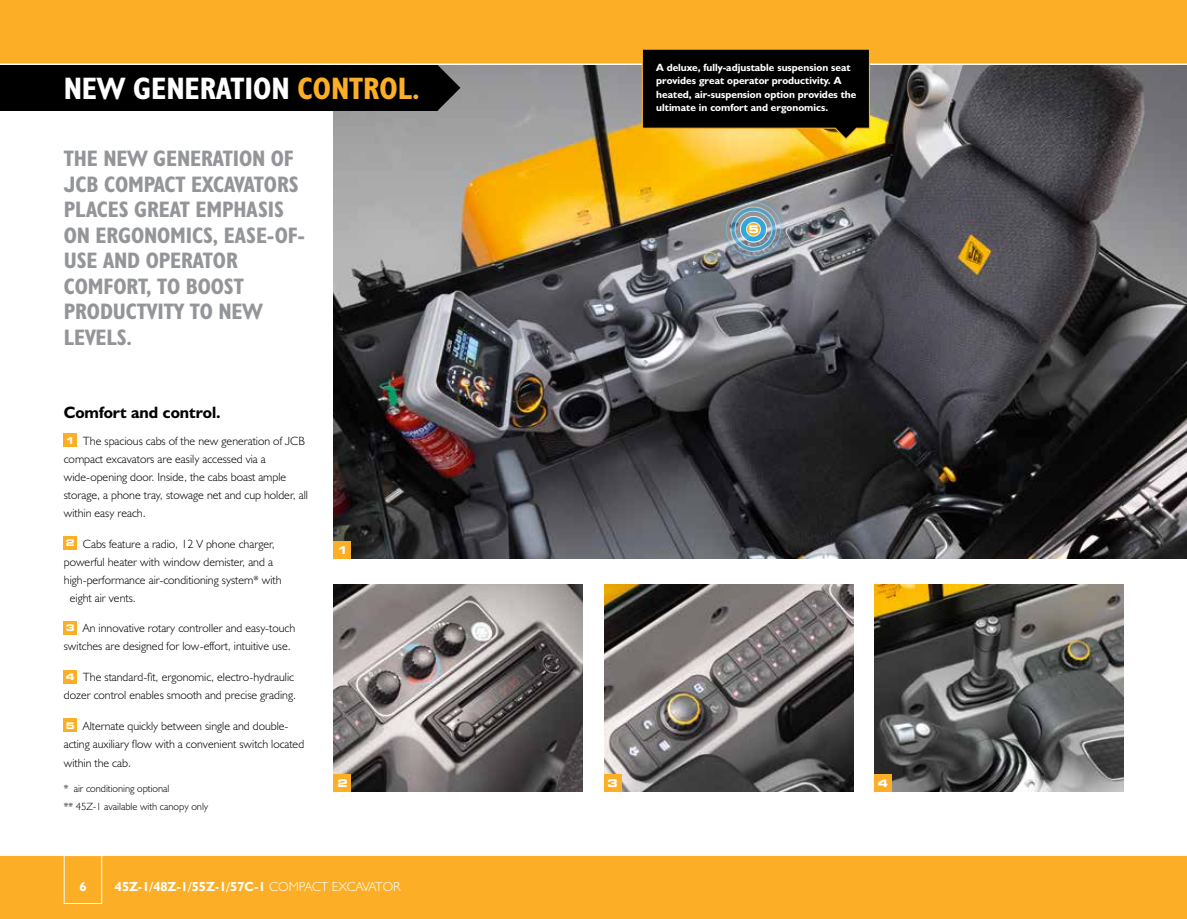
<style>
.page{position:relative;width:1187px;height:919px;background:#fff}
.page>*{position:absolute;margin:0;border:0;box-sizing:border-box;transform-origin:0 0}
.t1{font:31.2px "JCB Bold Condensed";color:#fff}
.t2{font:22.5px/25.5px "JCB Bold Condensed";letter-spacing:-.005em;color:#939598}
.t3{font:16.5px "JCB Bold";color:#000}
.t4{font:13.2px "JCB Bold";color:#fff}
.t5{font:12px/18px "JCB Light";color:#000}
.t6{font:10.5px/13.5px "JCB Bold";color:#fff}
.t7{font:10.5px "JCB Light";color:#000}
.t8{font:700 expanded 10.5px "Square 721 BT";color:#fff}
.s1{color:#fcaf26}
.s2{font-family:"Square 721 BT";font-weight:700;font-stretch:expanded;font-size:9.15px;color:#fff}
.s3{font-family:"JCB Light"}
</style>
<div class="page">
<img style="left:334px;top:65px;width:852px;height:493px">
<svg style="left:437px;top:65px;width:23px;height:45px"></svg>
<div style="left:0;top:54px;width:437px;height:57px;background:#000"></div>
<div style="left:0;top:855px;width:1186px;height:63px;background:#fcaf26"></div>
<div style="left:64px;top:855px;width:38px;height:48px;border:1px solid #fff"></div>
<div style="left:0;top:0;width:1186px;height:64px;background:#fcaf26"></div>
<hr style="left:0;top:63px;width:1186px;height:2px;background:#fff">
<img style="left:874px;top:584px;width:249px;height:207px">
<div style="left:64px;top:433px;width:13px;height:13px;background:#fcaf26"></div>
<div style="left:64px;top:536px;width:13px;height:13px;background:#fcaf26"></div>
<div style="left:64px;top:621px;width:13px;height:13px;background:#fcaf26"></div>
<div style="left:64px;top:670px;width:13px;height:13px;background:#fcaf26"></div>
<div style="left:64px;top:718px;width:13px;height:13px;background:#fcaf26"></div>
<div style="left:874px;top:774px;width:17px;height:17px;background:#fcaf26"></div>
<img style="left:604px;top:584px;width:249px;height:207px">
<img style="left:334px;top:584px;width:249px;height:207px">
<div style="left:604px;top:774px;width:17px;height:17px;background:#fcaf26"></div>
<div style="left:334px;top:541px;width:17px;height:17px;background:#fcaf26"></div>
<div style="left:334px;top:774px;width:17px;height:17px;background:#fcaf26"></div>
<img style="left:721px;top:198px;width:64px;height:63px">
<svg style="left:641px;top:49px;width:229px;height:91px"></svg>
<h1 class="t1" style="left:64px;top:69px;width:357px">NEW GENERATION <span class="s1">CONTROL.</span></h1>
<h2 class="t2" style="left:64px;top:145px;width:242px">THE NEW GENERATION OF<br>JCB COMPACT EXCAVATORS<br>PLACES GREAT EMPHASIS<br>ON ERGONOMICS, EASE-OF-<br>USE AND OPERATOR<br>COMFORT, TO BOOST<br>PRODUCTVITY TO NEW<br>LEVELS.</h2>
<h3 class="t3" style="left:64px;top:402px;width:158px">Comfort and control.</h3>
<p class="t5" style="left:64px;top:431px;width:246px"><span class="s2">1</span> The spacious cabs of the new generation of JCB compact excavators are easily accessed via a wide-opening door. Inside, the cabs boast ample storage, a phone tray, stowage net and cup holder, all within easy reach.</p>
<p class="t5" style="left:66px;top:534px;width:210px"><span class="s2">2</span> Cabs feature a radio, 12 V phone charger,</p>
<p class="t5" style="left:64px;top:552px;width:211px">powerful heater with window demister, and a</p>
<p class="t5" style="left:64px;top:570px;width:219px">high-performance air-conditioning system* with</p>
<p class="t5" style="left:70px;top:588px;width:67px">eight air vents.</p>
<p class="t5" style="left:64px;top:619px;width:233px"><span class="s2">3</span> An innovative rotary controller and easy-touch switches are designed for low-effort, intuitive use.</p>
<p class="t5" style="left:64px;top:667px;width:234px"><span class="s2">4</span> The standard-fit, ergonomic, electro-hydraulic dozer control enables smooth and precise grading.</p>
<p class="t5" style="left:64px;top:716px;width:242px"><span class="s2">5</span> Alternate quickly between single and double&shy;acting auxiliary flow with a convenient switch located within the cab.</p>
<p class="t7" style="left:64px;top:781px;width:107px">* air conditioning optional</p>
<p class="t7" style="left:64px;top:800px;width:146px">** 45Z-1 available with canopy only</p>
<p class="t8" style="left:337px;top:544px;width:12px">1</p>
<p class="t8" style="left:337px;top:776px;width:12px">2</p>
<p class="t4" style="left:79px;top:877px;width:9px">6</p>
<p class="t4" style="left:115px;top:877px;width:287px">45Z-1/48Z-1/55Z-1/57C-1 <span class="s3">COMPACT EXCAVATOR</span></p>
<p class="t6" style="left:656px;top:60px;width:202px">A deluxe, fully-adjustable suspension seat provides great operator productivity. A heated, air-suspension option provides the ultimate in comfort and ergonomics.</p>
<p class="t8" style="left:748px;top:223px;width:12px">5</p>
<p class="t8" style="left:607px;top:776px;width:12px">3</p>
<p class="t8" style="left:877px;top:776px;width:12px">4</p>
</div>
